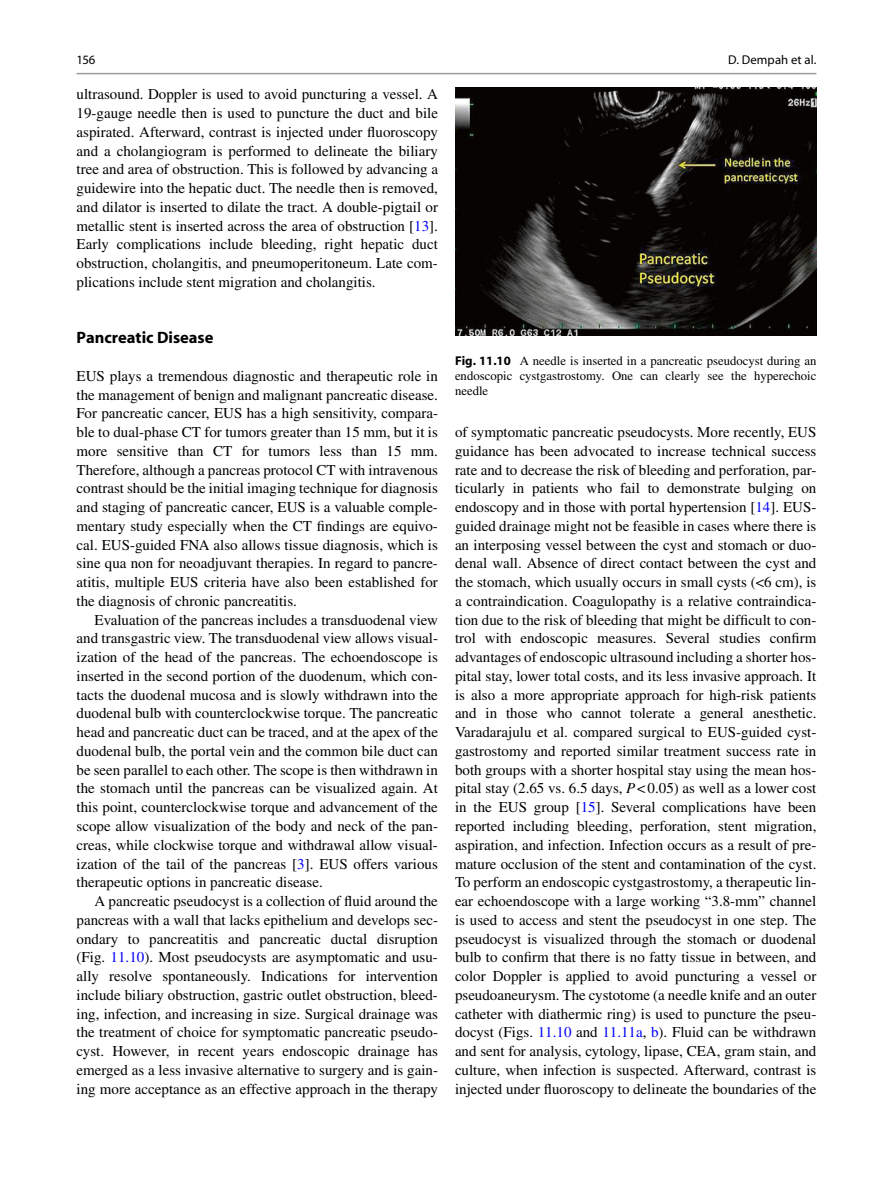
<style>
.page{position:relative;width:893px;height:1187px;background:#fff}
.page>*{position:absolute;margin:0;border:0;box-sizing:border-box;transform-origin:0 0}
.t1{font:700 16.5px "Myriad";color:#000}
.t2{font:15px/18.8px "Times";color:#000;text-align:justify}
.t3{font:12.75px/15px "Times";color:#000;text-align:justify}
.t4{font:12.75px "Myriad";letter-spacing:.005em;color:#000}
.s1{color:#0000fa}
.s2{font-family:"Myriad";font-weight:700}
.s3{font-style:italic}
</style>
<div class="page">
<img style="left:455px;top:88px;width:361px;height:248px">
<hr style="left:77px;top:73px;width:739px;height:1px;background:#9c9c9c">
<p class="t4" style="left:77px;top:55px;width:20px">156</p>
<p class="t2" style="left:77px;top:86px;width:363px">ultrasound. Doppler is used to avoid puncturing a vessel. A 19-gauge needle then is used to puncture the duct and bile aspirated. Afterward, contrast is injected under fluoroscopy and a cholangiogram is performed to delineate the biliary tree and area of obstruction. This is followed by advancing a guidewire into the hepatic duct. The needle then is removed, and dilator is inserted to dilate the tract. A double-pigtail or metallic stent is inserted across the area of obstruction [ <span class="s1">13</span> ].<br>Early complications include bleeding, right hepatic duct obstruction, cholangitis, and pneumoperitoneum. Late com&shy;plications include stent migration and cholangitis.</p>
<p class="t1" style="left:77px;top:331px;width:138px">Pancreatic Disease</p>
<p class="t2" style="left:77px;top:368px;width:363px">EUS plays a tremendous diagnostic and therapeutic role in the management of benign and malignant pancreatic disease.<br>For pancreatic cancer, EUS has a high sensitivity, compara&shy;ble to dual-phase CT for tumors greater than 15 mm, but it is more sensitive than CT for tumors less than 15 mm.<br>Therefore, although a pancreas protocol CT with intravenous contrast should be the initial imaging technique for diagnosis and staging of pancreatic cancer, EUS is a valuable comple&shy;mentary study especially when the CT findings are equivo&shy;cal. EUS-guided FNA also allows tissue diagnosis, which is sine qua non for neoadjuvant therapies. In regard to pancre&shy;atitis, multiple EUS criteria have also been established for the diagnosis of chronic pancreatitis.</p>
<p class="t2" style="left:77px;top:611px;width:363px;text-indent:18px">Evaluation of the pancreas includes a transduodenal view and transgastric view. The transduodenal view allows visual&shy;ization of the head of the pancreas. The echoendoscope is inserted in the second portion of the duodenum, which con&shy;tacts the duodenal mucosa and is slowly withdrawn into the duodenal bulb with counterclockwise torque. The pancreatic head and pancreatic duct can be traced, and at the apex of the duodenal bulb, the portal vein and the common bile duct can be seen parallel to each other. The scope is then withdrawn in the stomach until the pancreas can be visualized again. At this point, counterclockwise torque and advancement of the scope allow visualization of the body and neck of the pan&shy;creas, while clockwise torque and withdrawal allow visual&shy;ization of the tail of the pancreas [ <span class="s1">3</span> ]. EUS offers various therapeutic options in pancreatic disease.</p>
<p class="t2" style="left:77px;top:893px;width:363px;text-indent:18px">A pancreatic pseudocyst is a collection of fluid around the pancreas with a wall that lacks epithelium and develops sec&shy;ondary to pancreatitis and pancreatic ductal disruption (Fig. <span class="s1">11.10</span> ). Most pseudocysts are asymptomatic and usu&shy;ally resolve spontaneously. Indications for intervention include biliary obstruction, gastric outlet obstruction, bleed&shy;ing, infection, and increasing in size. Surgical drainage was the treatment of choice for symptomatic pancreatic pseudo&shy;cyst. However, in recent years endoscopic drainage has emerged as a less invasive alternative to surgery and is gain&shy;ing more acceptance as an effective approach in the therapy</p>
<p class="t4" style="left:728px;top:55px;width:90px">D. Dempah et al.</p>
<p class="t3" style="left:455px;top:354px;width:363px"><span class="s2">Fig. 11.10</span> A needle is inserted in a pancreatic pseudocyst during an endoscopic cystgastrostomy. One can clearly see the hyperechoic needle</p>
<p class="t2" style="left:455px;top:424px;width:363px">of symptomatic pancreatic pseudocysts. More recently, EUS guidance has been advocated to increase technical success rate and to decrease the risk of bleeding and perforation, par&shy;ticularly in patients who fail to demonstrate bulging on endoscopy and in those with portal hypertension [ <span class="s1">14</span> ]. EUS&shy;guided drainage might not be feasible in cases where there is an interposing vessel between the cyst and stomach or duo&shy;denal wall. Absence of direct contact between the cyst and the stomach, which usually occurs in small cysts (&lt;6 cm), is a contraindication. Coagulopathy is a relative contraindica&shy;tion due to the risk of bleeding that might be difficult to con&shy;trol with endoscopic measures. Several studies confirm advantages of endoscopic ultrasound including a shorter hos&shy;pital stay, lower total costs, and its less invasive approach. It is also a more appropriate approach for high-risk patients and in those who cannot tolerate a general anesthetic.<br>Varadarajulu et al. compared surgical to EUS-guided cyst&shy;gastrostomy and reported similar treatment success rate in both groups with a shorter hospital stay using the mean hos&shy;pital stay (2.65 vs. 6.5 days, <span class="s3">P</span> &lt; 0.05) as well as a lower cost in the EUS group [ <span class="s1">15</span> ]. Several complications have been reported including bleeding, perforation, stent migration, aspiration, and infection. Infection occurs as a result of pre&shy;mature occlusion of the stent and contamination of the cyst.<br>To perform an endoscopic cystgastrostomy, a therapeutic lin&shy;ear echoendoscope with a large working “3.8-mm” channel is used to access and stent the pseudocyst in one step. The pseudocyst is visualized through the stomach or duodenal bulb to confirm that there is no fatty tissue in between, and color Doppler is applied to avoid puncturing a vessel or pseudoaneurysm. The cystotome (a needle knife and an outer catheter with diathermic ring) is used to puncture the pseu&shy;docyst (Figs. <span class="s1">11.10</span> and <span class="s1">11.11a</span> , <span class="s1">b</span> ). Fluid can be withdrawn and sent for analysis, cytology, lipase, CEA, gram stain, and culture, when infection is suspected. Afterward, contrast is injected under fluoroscopy to delineate the boundaries of the</p>
</div>
